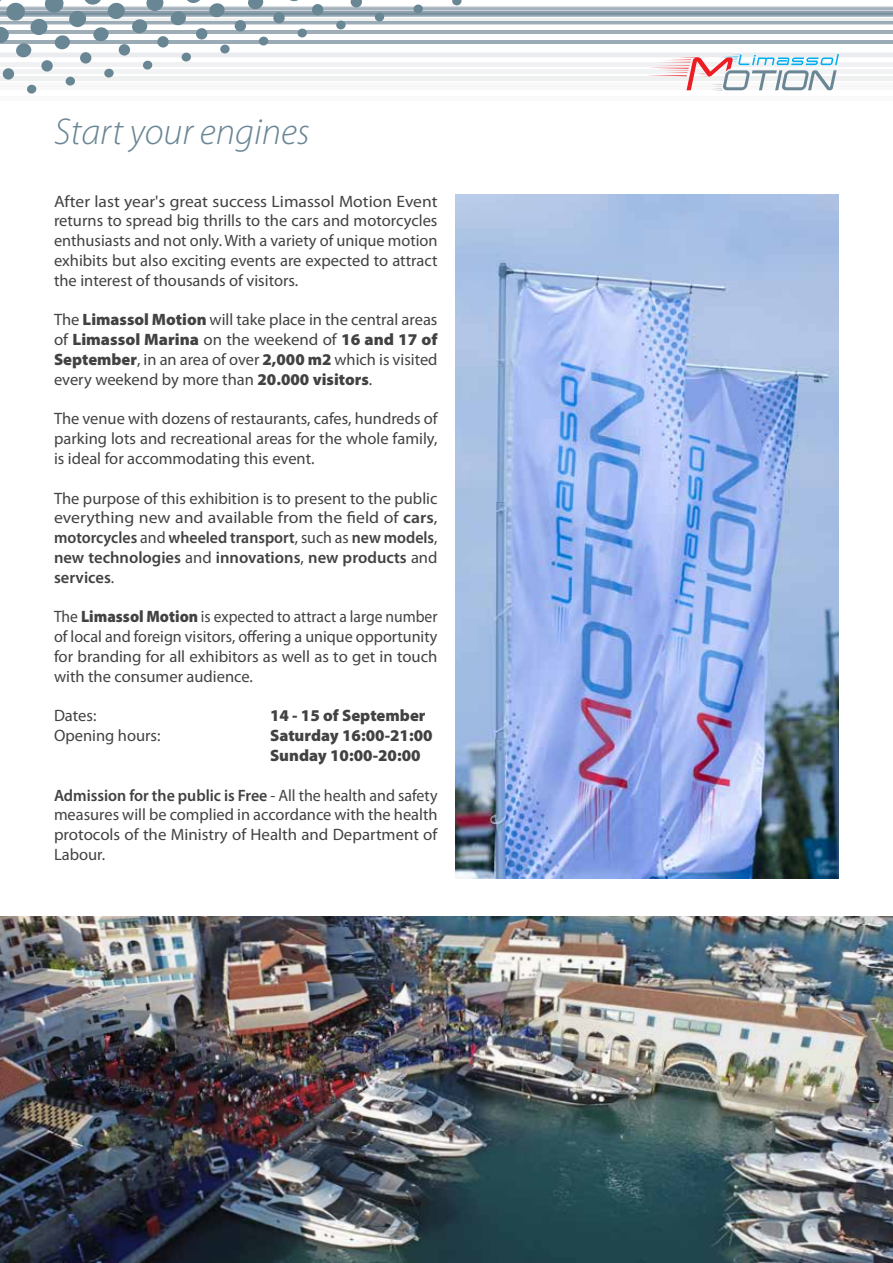
<style>
.page{position:relative;width:893px;height:1263px;background:#fff}
.page>*{position:absolute;margin:0;border:0;box-sizing:border-box;transform-origin:0 0}
.t1{font:italic 300 37.5px "Myriad Pro";color:#6a8695}
.t2{font:16.5px/19.8px "Myriad Pro";color:#424243;text-align:justify}
.t3{font:16.5px/19.8px "Myriad Pro";color:#424243;text-align:justify;scale:1.06 1}
.t4{font:16.5px/19.8px "Myriad Pro";color:#424243;text-align:justify;scale:.94 1}
.t5{font:900 16.5px/19.8px "Myriad Pro";color:#424243}
.s1{font-weight:900}
.s2{font-weight:600}
</style>
<div class="page">
<hr style="left:0;top:97px;width:893px;height:4px;background:#faf9f9">
<svg style="left:0;top:0;width:893px;height:94px"></svg>
<img style="left:0;top:916px;width:893px;height:347px">
<img style="left:455px;top:194px;width:384px;height:684px">
<h1 class="t1" style="left:54px;top:109px;width:257px">Start your engines</h1>
<p class="t3" style="left:54px;top:191px;width:363px">After last year's great success Limassol Motion Event returns to spread big thrills to the cars and motorcycles enthusiasts and not only. With a variety of unique motion exhibits but also exciting events are expected to attract the interest of thousands of visitors.</p>
<p class="t2" style="left:54px;top:310px;width:385px">The <span class="s1">Limassol Motion</span> will take place in the central areas of <span class="s1">Limassol Marina</span> on the weekend of <span class="s1">16 and 17 of September</span>, in an area of over <span class="s1">2,000 m2</span> which is visited every weekend by more than <span class="s1">20.000 visitors</span>.</p>
<p class="t2" style="left:54px;top:409px;width:385px">The venue with dozens of restaurants, cafes, hundreds of parking lots and recreational areas for the whole family, is ideal for accommodating this event.</p>
<p class="t2" style="left:54px;top:488px;width:385px">The purpose of this exhibition is to present to the public everything new and available from the field of <span class="s2">cars</span>, <span class="s2">motorcycles</span> and <span class="s2">wheeled transport</span>, such as <span class="s2">new models</span>, <span class="s2">new technologies</span> and <span class="s2">innovations</span>, <span class="s2">new products</span> and <span class="s2">services</span>.</p>
<p class="t4" style="left:54px;top:607px;width:409px">The <span class="s1">Limassol Motion</span> is expected to attract a large number of local and foreign visitors, offering a unique opportunity for branding for all exhibitors as well as to get in touch with the consumer audience.</p>
<p class="t2" style="left:54px;top:706px;width:44px">Dates:</p>
<p class="t5" style="left:270px;top:705px;width:157px">14 - 15 of September</p>
<p class="t2" style="left:54px;top:725px;width:108px">Opening hours:</p>
<p class="t5" style="left:270px;top:725px;width:164px">Saturday 16:00-21:00<br>Sunday 10:00-20:00</p>
<p class="t2" style="left:54px;top:785px;width:385px"><span class="s2">Admission for the public is Free</span> - All the health and safety measures will be complied in accordance with the health protocols of the Ministry of Health and Department of Labour.</p>
</div>
